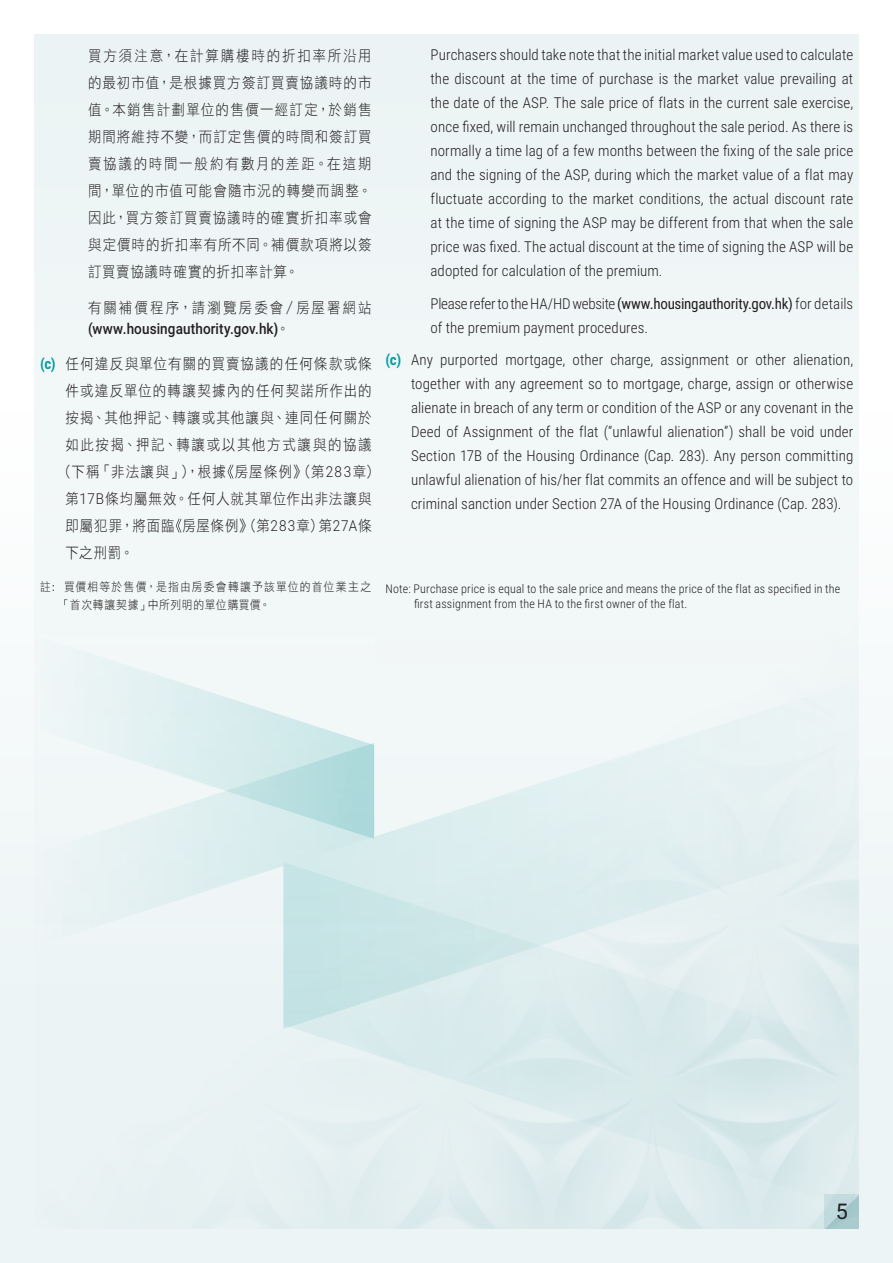
<style>
.page{position:relative;width:893px;height:1263px;background:#fff}
.page>*{position:absolute;margin:0;border:0;box-sizing:border-box;transform-origin:0 0}
.t1{font:21.6px "Roboto";color:#231f20}
.t2{font:300 15px/24px "Roboto Condensed";letter-spacing:.005em;color:#231f20;text-align:justify}
.t3{font:15px/27px "DF Hei HK W3";letter-spacing:.065em;color:#231f20;text-align:justify;scale:.9 1}
.t4{font:500 15px/21px "Roboto";letter-spacing:.01em;color:#231f20;scale:.9 1}
.t5{font:300 12px/15px "Roboto Condensed";letter-spacing:.015em;color:#231f20}
.t6{font:12px/18px "DF Hei HK W3";letter-spacing:.095em;color:#231f20;scale:.9 1}
.s1{font-family:"DF Hei HK W3";font-weight:400}
.s2{font-family:"Roboto Condensed";font-weight:700}
.s3{font-family:"Roboto Condensed";font-weight:700;color:#089ea1}
.s4{font-family:"Roboto";font-weight:300}
.s5{font-weight:400}
.s6{font-weight:700;color:#089ea1}
</style>
<div class="page">
<div style="left:0;top:0;width:893px;height:1263px;background:linear-gradient(to right,#f7fafb,#f7fafb)"></div>
<div style="left:34px;top:34px;width:825px;height:1203px;background:#f0f6f6"></div>
<svg style="left:374px;top:678px;width:489px;height:184px"></svg>
<svg style="left:126px;top:666px;width:241px;height:77px"></svg>
<svg style="left:283px;top:862px;width:580px;height:351px;fill:#ddeced"></svg>
<svg style="left:108px;top:743px;width:266px;height:202px"></svg>
<svg style="left:228px;top:465px;width:5px;height:14px"></svg>
<svg style="left:176px;top:519px;width:5px;height:14px"></svg>
<svg style="left:825px;top:1195px;width:34px;height:34px"></svg>
<p class="t3" style="left:88px;top:42px;width:317px">買方須注意，在計算購樓時的折扣率所沿用的最初市值，是根據買方簽訂買賣協議時的市值。本銷售計劃單位的售價一經訂定，於銷售期間將維持不變，而訂定售價的時間和簽訂買賣協議的時間一般約有數月的差距。在這期間，單位的市值可能會隨市況的轉變而調整。因此，買方簽訂買賣協議時的確實折扣率或會與定價時的折扣率有所不同。補價款項將以簽訂買賣協議時確實的折扣率計算。</p>
<p class="t4" style="left:88px;top:296px;width:317px"><span class="s1">有關補價程序，請瀏覽房委會／房屋署網站</span>(www.housingauthority.gov.hk<span class="s2">)</span><span class="s1">。</span></p>
<p class="t3" style="left:66px;top:350px;width:342px;text-indent:-26px"><span class="s3">(c)</span> 任何違反與單位有關的買賣協議的任何條款或條件或違反單位的轉讓契據內的任何契諾所作出的按揭、其他押記、轉讓或其他讓與、連同任何關於如此按揭、押記、轉讓或以其他方式讓與的協議(下稱「非法讓與」)，根據 房屋條例》(第<span class="s4">283</span>章)第<span class="s4">17B</span>條均屬無效。任何人就其單位作出非法讓與即屬犯罪，將面臨房屋條例》(第<span class="s4">283</span>章) 第<span class="s4">27A</span>條下之刑罰。</p>
<p class="t6" style="left:70px;top:578px;width:336px;text-indent:-30px">註: 買價相等於售價，是指由房委會轉讓予該單位的首位業主之首次轉讓契據」中所列明的單位購買價。</p>
<p class="t2" style="left:431px;top:42px;width:424px">Purchasers should take note that the initial market value used to calculate the discount at the time of purchase is the market value prevailing at the date of the ASP. The sale price of flats in the current sale exercise, once fixed, will remain unchanged throughout the sale period. As there is normally a time lag of a few months between the fixing of the sale price and the signing of the ASP, during which the market value of a flat may fluctuate according to the market conditions, the actual discount rate at the time of signing the ASP may be different from that when the sale price was fixed. The actual discount at the time of signing the ASP will be adopted for calculation of the premium.</p>
<p class="t2" style="left:431px;top:291px;width:424px">Please refer to the HA/HD website <span class="s5">(www.housingauthority.gov.hk)</span> for details of the premium payment procedures.</p>
<p class="t2" style="left:411px;top:347px;width:444px;text-indent:-26px"><span class="s6">(c)</span> Any purported mortgage, other charge, assignment or other alienation, together with any agreement so to mortgage, charge, assign or otherwise alienate in breach of any term or condition of the ASP or any covenant in the Deed of Assignment of the flat (“unlawful alienation”) shall be void under Section 17B of the Housing Ordinance (Cap. 283). Any person committing unlawful alienation of his/her flat commits an offence and will be subject to criminal sanction under Section 27A of the Housing Ordinance (Cap. 283).</p>
<p class="t5" style="left:414px;top:580px;width:428px;text-indent:-28px">Note: Purchase price is equal to the sale price and means the price of the flat as specified in the first assignment from the HA to the first owner of the flat.</p>
<p class="t1" style="left:836px;top:1196px;width:14px">5</p>
</div>
